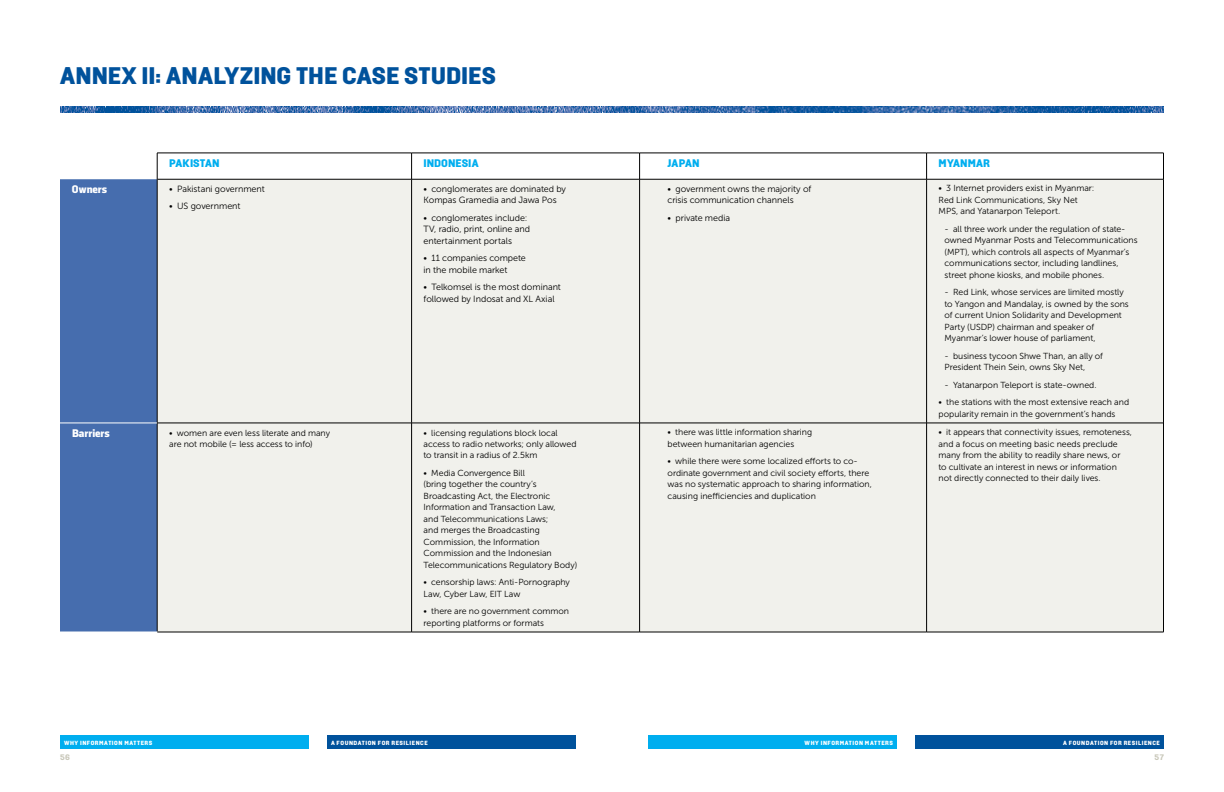
<style>
.page{position:relative;width:1224px;height:792px;background:#fff}
.page>*{position:absolute;margin:0;border:0;box-sizing:border-box;transform-origin:0 0}
.t1{font:800 24px "Solido";color:#00529c}
.t2{font:800 11px "Solido";letter-spacing:.005em;color:#00aeef}
.t3{font:800 11px "Solido";letter-spacing:-.005em;color:#fff}
.t4{font:9px/11.5px "Museo Sans 300";letter-spacing:-.005em;color:#000}
.t5{font:8.8px/11.5px "Museo Sans 300";color:#000}
.t6{font:900 8px "Solido";color:#c8c7b9}
.t7{font:800 6px "Solido";letter-spacing:.085em;color:#fff}
</style>
<div class="page">
<img style="left:60px;top:106px;width:552px;height:7px">
<svg style="left:612px;top:106px;width:552px;height:7px"></svg>
<div style="left:60px;top:736px;width:249px;height:13px;background:#00aeef"></div>
<div style="left:648px;top:736px;width:249px;height:13px;background:#00aeef"></div>
<div style="left:327px;top:736px;width:249px;height:13px;background:#00529c"></div>
<div style="left:915px;top:736px;width:249px;height:13px;background:#00529c"></div>
<div style="left:60px;top:179px;width:97px;height:453px;background:#466dae"></div>
<div style="left:158px;top:180px;width:1005px;height:452px;background:#f1f1ec"></div>
<svg style="left:157px;top:154px;width:1px;height:25px"></svg>
<hr style="left:157px;top:179px;width:1px;height:244px;background:#000">
<hr style="left:157px;top:423px;width:1px;height:209px;background:#000">
<hr style="left:157px;top:153px;width:255px;height:1px;background:#000">
<hr style="left:157px;top:179px;width:255px;height:1px;background:#000">
<hr style="left:157px;top:423px;width:255px;height:1px;background:#000">
<hr style="left:157px;top:632px;width:255px;height:1px;background:#000">
<svg style="left:411px;top:153px;width:1px;height:26px"></svg>
<hr style="left:411px;top:179px;width:1px;height:244px;background:#000">
<hr style="left:411px;top:423px;width:1px;height:209px;background:#000">
<hr style="left:412px;top:153px;width:228px;height:1px;background:#000">
<hr style="left:640px;top:153px;width:287px;height:1px;background:#000">
<hr style="left:927px;top:153px;width:237px;height:1px;background:#000">
<svg style="left:639px;top:153px;width:1px;height:26px"></svg>
<svg style="left:926px;top:153px;width:1px;height:26px"></svg>
<svg style="left:1163px;top:154px;width:1px;height:25px"></svg>
<hr style="left:639px;top:179px;width:1px;height:244px;background:#000">
<hr style="left:926px;top:179px;width:1px;height:244px;background:#000">
<hr style="left:1163px;top:179px;width:1px;height:244px;background:#000">
<hr style="left:639px;top:423px;width:1px;height:209px;background:#000">
<hr style="left:926px;top:423px;width:1px;height:209px;background:#000">
<hr style="left:1163px;top:423px;width:1px;height:209px;background:#000">
<hr style="left:412px;top:179px;width:228px;height:1px;background:#000">
<hr style="left:640px;top:179px;width:287px;height:1px;background:#000">
<hr style="left:927px;top:179px;width:236px;height:1px;background:#000">
<hr style="left:412px;top:423px;width:228px;height:1px;background:#000">
<hr style="left:640px;top:423px;width:287px;height:1px;background:#000">
<hr style="left:927px;top:423px;width:236px;height:1px;background:#000">
<hr style="left:412px;top:632px;width:228px;height:1px;background:#000">
<hr style="left:640px;top:632px;width:287px;height:1px;background:#000">
<hr style="left:927px;top:632px;width:237px;height:1px;background:#000">
<hr style="left:60px;top:422px;width:97px;height:1px;background:#fff">
<h1 class="t1" style="left:60px;top:62px;width:437px">ANNEX II: ANALYZING THE CASE STUDIES</h1>
<p class="t2" style="left:169px;top:157px;width:52px">PAKISTAN</p>
<p class="t2" style="left:424px;top:157px;width:56px">INDONESIA</p>
<p class="t2" style="left:668px;top:157px;width:33px">JAPAN</p>
<p class="t2" style="left:939px;top:157px;width:53px">MYANMAR</p>
<p class="t3" style="left:72px;top:183px;width:37px">Owners</p>
<p class="t4" style="left:169px;top:183px;width:97px">• Pakistani government</p>
<p class="t4" style="left:169px;top:200px;width:73px">• US government</p>
<p class="t4" style="left:424px;top:183px;width:144px">• conglomerates are dominated by<br>Kompas Gramedia and Jawa Pos</p>
<p class="t4" style="left:424px;top:212px;width:108px">• conglomerates include:<br>TV, radio, print, online and entertainment portals</p>
<p class="t4" style="left:424px;top:252px;width:104px">• 11 companies compete in the mobile market</p>
<p class="t4" style="left:424px;top:281px;width:139px">• Telkomsel is the most dominant followed by Indosat and XL Axial</p>
<p class="t3" style="left:72px;top:427px;width:39px">Barriers</p>
<p class="t5" style="left:169px;top:427px;width:162px">• women are even less literate and many are not mobile (= less access to info)</p>
<p class="t5" style="left:424px;top:427px;width:154px">• licensing regulations block local access to radio networks; only allowed to transit in a radius of 2.5km</p>
<p class="t5" style="left:424px;top:467px;width:155px">• Media Convergence Bill<br>(bring together the country’s<br>Broadcasting Act, the Electronic<br>Information and Transaction Law,<br>and Telecommunications Laws;<br>and merges the Broadcasting<br>Commission, the Information<br>Commission and the Indonesian<br>Telecommunications Regulatory Body)</p>
<p class="t5" style="left:424px;top:577px;width:148px">• censorship laws: Anti-Pornography<br>Law, Cyber Law, EIT Law</p>
<p class="t5" style="left:424px;top:606px;width:147px">• there are no government common reporting platforms or formats</p>
<p class="t4" style="left:668px;top:183px;width:145px">• government owns the majority of crisis communication channels</p>
<p class="t4" style="left:668px;top:212px;width:64px">• private media</p>
<p class="t5" style="left:668px;top:427px;width:146px">• there was little information sharing between humanitarian agencies</p>
<p class="t5" style="left:668px;top:456px;width:206px">• while there were some localized efforts to co&shy;ordinate government and civil society efforts, there was no systematic approach to sharing information, causing inefficiencies and duplication</p>
<p class="t5" style="left:939px;top:183px;width:157px">• 3 Internet providers exist in Myanmar:<br>Red Link Communications, Sky Net<br>MPS, and Yatanarpon Teleport.</p>
<p class="t5" style="left:945px;top:223px;width:194px">- all three work under the regulation of state&shy;owned Myanmar Posts and Telecommunications (MPT), which controls all aspects of Myanmar’s communications sector, including landlines, street phone kiosks, and mobile phones.</p>
<p class="t5" style="left:945px;top:287px;width:186px">- Red Link, whose services are limited mostly to Yangon and Mandalay, is owned by the sons of current Union Solidarity and Development Party (USDP) chairman and speaker of Myanmar’s lower house of parliament,</p>
<p class="t5" style="left:945px;top:350px;width:160px">- business tycoon Shwe Than, an ally of<br>President Thein Sein, owns Sky Net,</p>
<p class="t5" style="left:945px;top:379px;width:153px">- Yatanarpon Teleport is state-owned.</p>
<p class="t5" style="left:939px;top:397px;width:192px">• the stations with the most extensive reach and popularity remain in the government’s hands</p>
<p class="t5" style="left:939px;top:427px;width:195px">• it appears that connectivity issues, remoteness, and a focus on meeting basic needs preclude many from the ability to readily share news, or<br>to cultivate an interest in news or information not directly connected to their daily lives.</p>
<p class="t7" style="left:64px;top:739px;width:90px">WHY INFORMATION MATTERS</p>
<p class="t7" style="left:331px;top:739px;width:98px">A FOUNDATION FOR RESILIENCE</p>
<p class="t7" style="left:805px;top:739px;width:90px">WHY INFORMATION MATTERS</p>
<p class="t7" style="left:1063px;top:739px;width:98px">A FOUNDATION FOR RESILIENCE</p>
<p class="t6" style="left:60px;top:753px;width:12px">56</p>
<p class="t6" style="left:1155px;top:753px;width:11px">57</p>
</div>
